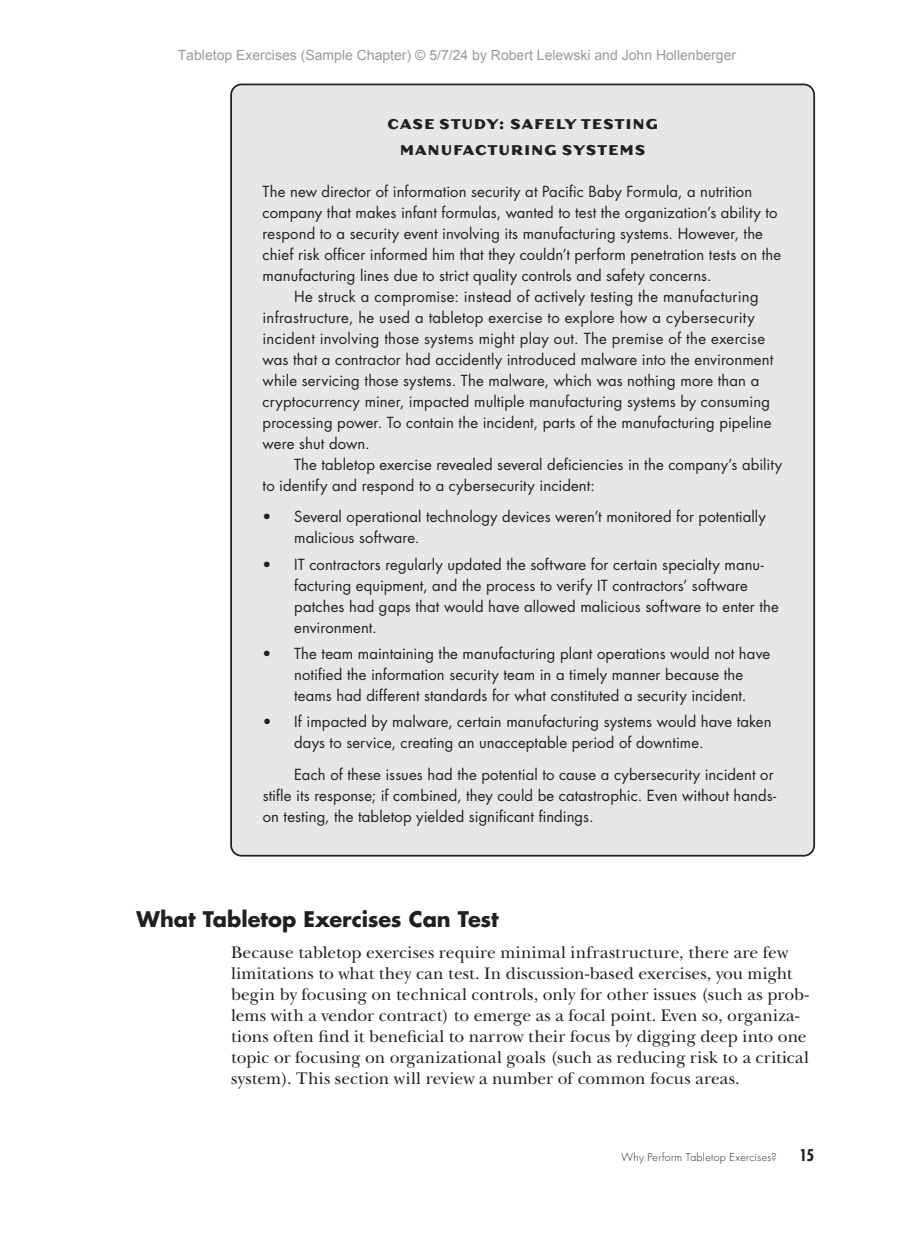
<style>
.page{position:relative;width:914px;height:1240px;background:#fff}
.page>*{position:absolute;margin:0;border:0;box-sizing:border-box;transform-origin:0 0}
.t1{font:700 21px "Futura Std";letter-spacing:-.005em;color:#231f20}
.t2{font:17.5px/21px "New Baskerville Std";letter-spacing:.005em;color:#231f20}
.t3{font:700 15.75px/26.2px "Dogma OT";letter-spacing:.095em;color:#231f20;text-align:center}
.t4{font:700 condensed 15.75px "Futura Std";color:#231f20}
.t5{font:14.88px/21px "Futura Std";letter-spacing:.01em;color:#231f20}
.t6{font:14px "Arial";color:#999}
.t7{font:300 10.5px "Futura Std";letter-spacing:.035em;color:#231f20}
</style>
<div class="page">
<div style="left:231px;top:84px;width:583px;height:772px;background:#e6e7e9;border-radius:10px"></div>
<p class="t6" style="left:178px;top:46px;width:560px">Tabletop Exercises (Sample Chapter) © 5/7/24 by Robert Lelewski and John Hollenberger</p>
<p class="t3" style="left:387px;top:111px;width:272px">CASE STUDY: SAFELY TESTING<br>MANUFACTURING SYSTEMS</p>
<p class="t5" style="left:262px;top:181px;width:491px">The new director of information security at Pacific Baby Formula, a nutrition</p>
<p class="t5" style="left:262px;top:202px;width:516px">company that makes infant formulas, wanted to test the organization’s ability to</p>
<p class="t5" style="left:262px;top:223px;width:502px">respond to a security event involving its manufacturing systems. However, the</p>
<p class="t5" style="left:262px;top:244px;width:520px">chief risk officer informed him that they couldn’t perform penetration tests on the</p>
<p class="t5" style="left:262px;top:265px;width:447px">manufacturing lines due to strict quality controls and safety concerns.</p>
<p class="t5" style="left:294px;top:286px;width:466px">He struck a compromise: instead of actively testing the manufacturing</p>
<p class="t5" style="left:262px;top:307px;width:493px">infrastructure, he used a tabletop exercise to explore how a cybersecurity</p>
<p class="t5" style="left:262px;top:328px;width:504px">incident involving those systems might play out. The premise of the exercise</p>
<p class="t5" style="left:262px;top:349px;width:512px">was that a contractor had accidently introduced malware into the environment</p>
<p class="t5" style="left:262px;top:370px;width:498px">while servicing those systems. The malware, which was nothing more than a</p>
<p class="t5" style="left:262px;top:391px;width:509px">cryptocurrency miner, impacted multiple manufacturing systems by consuming</p>
<p class="t5" style="left:262px;top:412px;width:510px">processing power. To contain the incident, parts of the manufacturing pipeline</p>
<p class="t5" style="left:262px;top:433px;width:106px">were shut down.</p>
<p class="t5" style="left:294px;top:454px;width:489px">The tabletop exercise revealed several deficiencies in the company’s ability</p>
<p class="t5" style="left:262px;top:475px;width:334px">to identify and respond to a cybersecurity incident:</p>
<p class="t5" style="left:294px;top:507px;width:473px;text-indent:-32px">• Several operational technology devices weren’t monitored for potentially malicious software.</p>
<p class="t5" style="left:294px;top:554px;width:486px;text-indent:-32px">• IT contractors regularly updated the software for certain specialty manu&shy;facturing equipment, and the process to verify IT contractors’ software patches had gaps that would have allowed malicious software to enter the environment.</p>
<p class="t5" style="left:263px;top:643px;width:509px;text-align:center">• The team maintaining the manufacturing plant operations would not have notified the information security team in a timely manner because the<br>teams had different standards for what constituted a security incident.</p>
<p class="t5" style="left:294px;top:711px;width:479px;text-indent:-32px">• If impacted by malware, certain manufacturing systems would have taken days to service, creating an unacceptable period of downtime.</p>
<p class="t5" style="left:263px;top:764px;width:515px;text-indent:32px">Each of these issues had the potential to cause a cybersecurity incident or stifle its response; if combined, they could be catastrophic. Even without hands&shy;on testing, the tabletop yielded significant findings.</p>
<h1 class="t1" style="left:136px;top:905px;width:363px">What Tabletop Exercises Can Test</h1>
<p class="t2" style="left:231px;top:942px;width:579px">Because tabletop exercises require minimal infrastructure, there are few limitations to what they can test. In discussion-based exercises, you might begin by focusing on technical controls, only for other issues (such as prob&shy;lems with a vendor contract) to emerge as a focal point. Even so, organiza&shy;tions often find it beneficial to narrow their focus by digging deep into one topic or focusing on organizational goals (such as reducing risk to a critical system). This section will review a number of common focus areas.</p>
<p class="t7" style="left:621px;top:1150px;width:157px">Why Perform Tabletop Exercises?</p>
<p class="t4" style="left:799px;top:1145px;width:16px">15</p>
</div>
